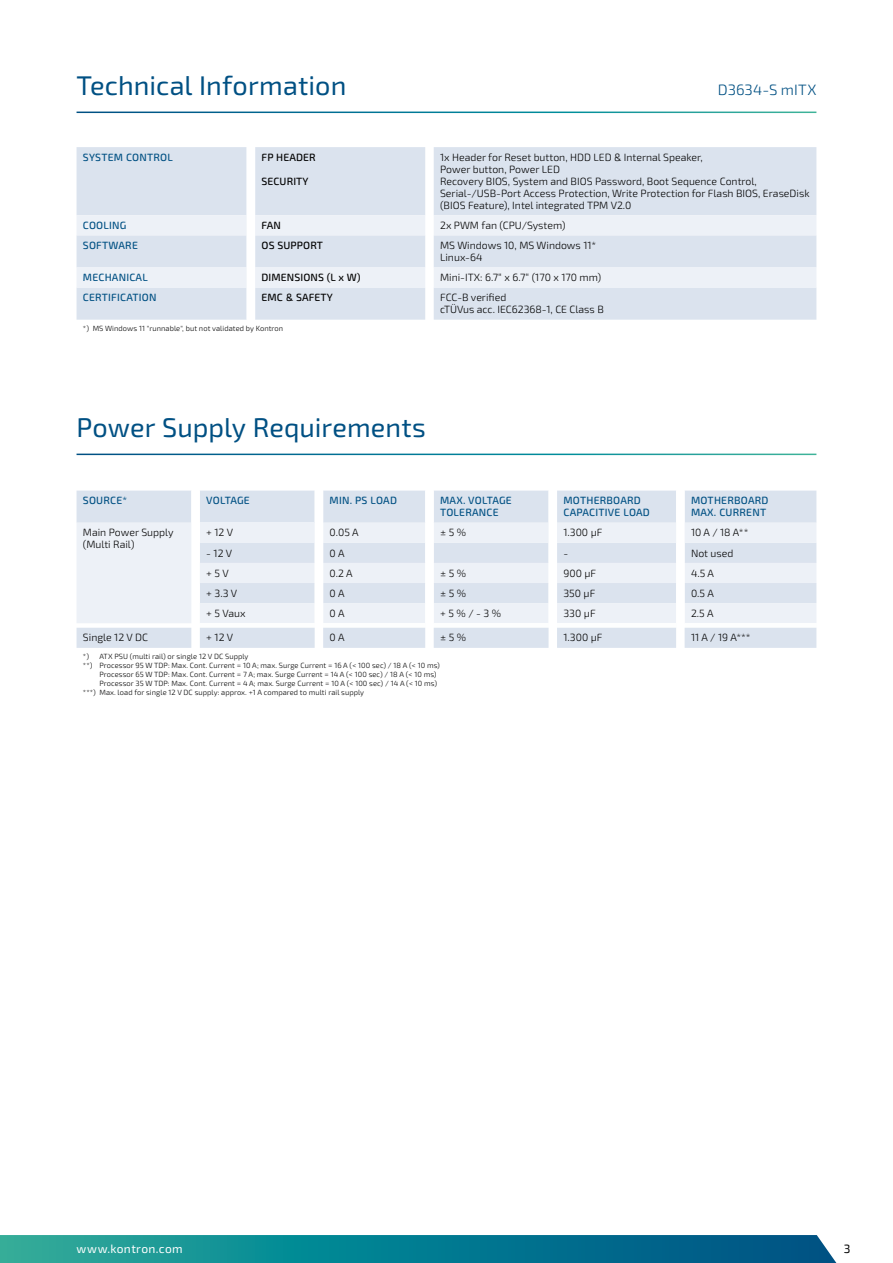
<style>
.page{position:relative;width:893px;height:1263px;background:#fff}
.page>*{position:absolute;margin:0;border:0;box-sizing:border-box;transform-origin:0 0}
.t1{font:27px "Sn T";color:#005083}
.t2{font:300 15px "Sn T";letter-spacing:.005em;color:#005083}
.t3{font:12px "Kontron";letter-spacing:.025em;color:#fff}
.t4{font:12px "Kontron";color:#000}
.t5{font:300 10.5px/12px "Sn T";color:#000}
.t6{font:500 10.5px/12px "Sn T";letter-spacing:.02em;color:#005083}
.t7{font:500 10.5px "Sn T";letter-spacing:.01em;color:#000}
.t8{font:300 7.5px "Sn T";letter-spacing:.01em;color:#000}
</style>
<div class="page">
<svg style="left:0;top:1235px;width:837px;height:28px;background:#0e8092"></svg>
<div style="left:77px;top:147px;width:739px;height:173px;background:#dbe3ee"></div>
<svg style="left:247px;top:147px;width:8px;height:173px"></svg>
<svg style="left:77px;top:215px;width:739px;height:73px;background:#e5ebf3"></svg>
<div style="left:685px;top:491px;width:131px;height:32px;background:#dbe3ee"></div>
<svg style="left:77px;top:491px;width:238px;height:32px;background:#dce4ee"></svg>
<svg style="left:323px;top:491px;width:353px;height:32px;background:#dde4ef"></svg>
<svg style="left:77px;top:523px;width:739px;height:100px;background:#e8edf4"></svg>
<div style="left:200px;top:523px;width:115px;height:20px;background:#edf1f7"></div>
<svg style="left:315px;top:523px;width:370px;height:100px;background:#e8edf4"></svg>
<div style="left:77px;top:628px;width:739px;height:20px;background:#dbe3ee"></div>
<h1 class="t1" style="left:77px;top:69px;width:271px">Technical Information</h1>
<h2 class="t2" style="left:718px;top:81px;width:100px">D3634-S mITX</h2>
<p class="t6" style="left:83px;top:151px;width:91px">SYSTEM CONTROL</p>
<p class="t7" style="left:262px;top:151px;width:56px">FP HEADER</p>
<p class="t7" style="left:262px;top:175px;width:48px">SECURITY</p>
<p class="t5" style="left:440px;top:151px;width:371px">1x Header for Reset button, HDD LED &amp; Internal Speaker,<br>Power button, Power LED<br>Recovery BIOS, System and BIOS Password, Boot Sequence Control, Serial-/USB-Port Access Protection, Write Protection for Flash BIOS, EraseDisk (BIOS Feature), Intel integrated TPM V2.0</p>
<p class="t6" style="left:83px;top:219px;width:45px">COOLING</p>
<p class="t7" style="left:262px;top:219px;width:21px">FAN</p>
<p class="t5" style="left:440px;top:219px;width:127px">2x PWM fan (CPU/System)</p>
<p class="t6" style="left:83px;top:240px;width:56px">SOFTWARE</p>
<p class="t7" style="left:262px;top:239px;width:63px">OS SUPPORT</p>
<p class="t5" style="left:440px;top:240px;width:158px">MS Windows 10, MS Windows 11*<br>Linux-64</p>
<p class="t6" style="left:83px;top:272px;width:66px">MECHANICAL</p>
<p class="t7" style="left:262px;top:271px;width:101px">DIMENSIONS (L x W)</p>
<p class="t5" style="left:440px;top:272px;width:163px">Mini-ITX: 6.7“ x 6.7“ (170 x 170 mm)</p>
<p class="t6" style="left:83px;top:292px;width:75px">CERTIFICATION</p>
<p class="t7" style="left:262px;top:291px;width:73px">EMC &amp; SAFETY</p>
<p class="t5" style="left:440px;top:292px;width:165px">FCC-B verified<br>cTÜVus acc. IEC62368-1, CE Class B</p>
<p class="t8" style="left:83px;top:324px;width:202px">*) MS Windows 11 "runnable", but not validated by Kontron</p>
<h1 class="t1" style="left:77px;top:411px;width:351px">Power Supply Requirements</h1>
<p class="t6" style="left:83px;top:495px;width:46px">SOURCE*</p>
<p class="t6" style="left:206px;top:495px;width:45px">VOLTAGE</p>
<p class="t6" style="left:330px;top:495px;width:69px">MIN. PS LOAD</p>
<p class="t6" style="left:440px;top:495px;width:73px">MAX. VOLTAGE<br>TOLERANCE</p>
<p class="t6" style="left:563px;top:495px;width:88px">MOTHERBOARD<br>CAPACITIVE LOAD</p>
<p class="t6" style="left:691px;top:495px;width:79px">MOTHERBOARD<br>MAX. CURRENT</p>
<p class="t5" style="left:83px;top:527px;width:92px">Main Power Supply (Multi Rail)</p>
<p class="t5" style="left:206px;top:527px;width:28px">+ 12 V</p>
<p class="t5" style="left:330px;top:527px;width:31px">0.05 A</p>
<p class="t5" style="left:440px;top:527px;width:28px">± 5 %</p>
<p class="t5" style="left:563px;top:527px;width:41px">1.300 µF</p>
<p class="t5" style="left:691px;top:527px;width:59px">10 A / 18 A**</p>
<p class="t5" style="left:206px;top:547px;width:27px">- 12 V</p>
<p class="t5" style="left:330px;top:547px;width:16px">0 A</p>
<p class="t5" style="left:563px;top:547px;width:6px">-</p>
<p class="t5" style="left:691px;top:547px;width:44px">Not used</p>
<p class="t5" style="left:206px;top:567px;width:24px">+ 5 V</p>
<p class="t5" style="left:330px;top:567px;width:25px">0.2 A</p>
<p class="t5" style="left:440px;top:567px;width:28px">± 5 %</p>
<p class="t5" style="left:563px;top:567px;width:34px">900 µF</p>
<p class="t5" style="left:691px;top:567px;width:24px">4.5 A</p>
<p class="t5" style="left:206px;top:587px;width:32px">+ 3.3 V</p>
<p class="t5" style="left:330px;top:587px;width:16px">0 A</p>
<p class="t5" style="left:440px;top:587px;width:28px">± 5 %</p>
<p class="t5" style="left:563px;top:587px;width:33px">350 µF</p>
<p class="t5" style="left:691px;top:587px;width:24px">0.5 A</p>
<p class="t5" style="left:206px;top:607px;width:41px">+ 5 Vaux</p>
<p class="t5" style="left:330px;top:607px;width:16px">0 A</p>
<p class="t5" style="left:440px;top:607px;width:63px">+ 5 % / - 3 %</p>
<p class="t5" style="left:563px;top:607px;width:34px">330 µF</p>
<p class="t5" style="left:691px;top:607px;width:24px">2.5 A</p>
<p class="t5" style="left:83px;top:632px;width:67px">Single 12 V DC</p>
<p class="t5" style="left:206px;top:632px;width:28px">+ 12 V</p>
<p class="t5" style="left:330px;top:632px;width:16px">0 A</p>
<p class="t5" style="left:440px;top:632px;width:28px">± 5 %</p>
<p class="t5" style="left:563px;top:632px;width:41px">1.300 µF</p>
<p class="t5" style="left:691px;top:632px;width:61px">11 A / 19 A***</p>
<p class="t8" style="left:83px;top:652px;width:8px">*)</p>
<p class="t8" style="left:99px;top:652px;width:151px">ATX PSU (multi rail) or single 12 V DC Supply</p>
<p class="t8" style="left:83px;top:661px;width:358px">**) Processor 95 W TDP: Max. Cont. Current = 10 A; max. Surge Current = 16 A (&lt; 100 sec) / 18 A (&lt; 10 ms)</p>
<p class="t8" style="left:99px;top:670px;width:339px">Processor 65 W TDP: Max. Cont. Current = 7 A; max. Surge Current = 14 A (&lt; 100 sec) / 18 A (&lt; 10 ms)</p>
<p class="t8" style="left:99px;top:679px;width:339px">Processor 35 W TDP: Max. Cont. Current = 4 A; max. Surge Current = 10 A (&lt; 100 sec) / 14 A (&lt; 10 ms)</p>
<p class="t8" style="left:83px;top:688px;width:283px">***) Max. load for single 12 V DC supply: approx. +1 A compared to multi rail supply</p>
<p class="t3" style="left:77px;top:1242px;width:108px">www.kontron.com</p>
<p class="t4" style="left:844px;top:1242px;width:8px">3</p>
</div>
